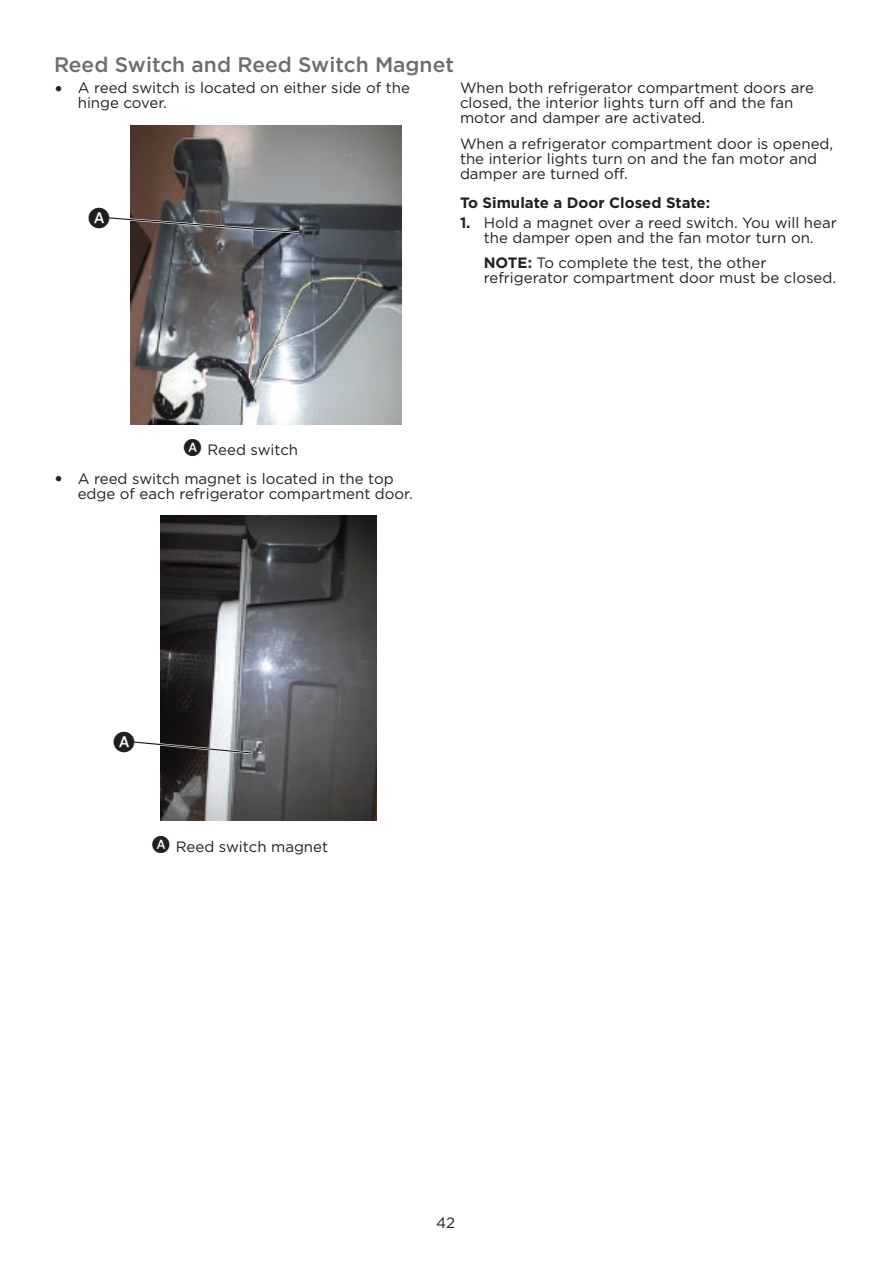
<style>
.page{position:relative;width:893px;height:1263px;background:#fff}
.page>*{position:absolute;margin:0;border:0;box-sizing:border-box;transform-origin:0 0}
.t1{font:27px "LTC Circled Caps Filled";color:#201d1e}
.t2{font:500 21px "Gotham";color:#6c6d70}
.t3{font:15px/15px "Gotham";color:#231f20}
.t4{font:700 15px "Gotham";color:#231f20}
.s1{font-weight:700;font-size:18px}
.s2{font-weight:700}
.s3{font-family:"LTC Circled Caps Filled";font-size:22.5px}
</style>
<div class="page">
<img style="left:131px;top:125px;width:271px;height:299px">
<svg style="left:106px;top:215px;width:195px;height:20px;background:#6d6c70"></svg>
<img style="left:160px;top:516px;width:216px;height:304px">
<svg style="left:132px;top:739px;width:122px;height:16px"></svg>
<h2 class="t2" style="left:54px;top:52px;width:401px">Reed Switch and Reed Switch Magnet</h2>
<p class="t3" style="left:78px;top:80px;width:334px;text-indent:-24px"><span class="s1">•</span> A reed switch is located on either side of the hinge cover.</p>
<p class="t3" style="left:460px;top:80px;width:356px">When both refrigerator compartment doors are closed, the interior lights turn off and the fan motor and damper are activated.</p>
<p class="t3" style="left:460px;top:136px;width:375px">When a refrigerator compartment door is opened, the interior lights turn on and the fan motor and damper are turned off.</p>
<p class="t4" style="left:460px;top:194px;width:252px">To Simulate a Door Closed State:</p>
<p class="t3" style="left:460px;top:214px;width:378px;text-align:center"><span class="s2">1.</span> Hold a magnet over a reed switch. You will hear the damper open and the fan motor turn on.</p>
<p class="t3" style="left:484px;top:255px;width:354px"><span class="s2">NOTE:</span> To complete the test, the other refrigerator compartment door must be closed.</p>
<h1 class="t1" style="left:88px;top:202px;width:23px">A</h1>
<p class="t3" style="left:184px;top:442px;width:116px"><span class="s3">A</span> Reed switch</p>
<p class="t3" style="left:78px;top:471px;width:336px;text-indent:-24px"><span class="s1">•</span> A reed switch magnet is located in the top edge of each refrigerator compartment door.</p>
<h1 class="t1" style="left:114px;top:726px;width:23px">A</h1>
<p class="t3" style="left:152px;top:838px;width:177px"><span class="s3">A</span> Reed switch magnet</p>
<p class="t3" style="left:436px;top:1214px;width:21px">42</p>
</div>
